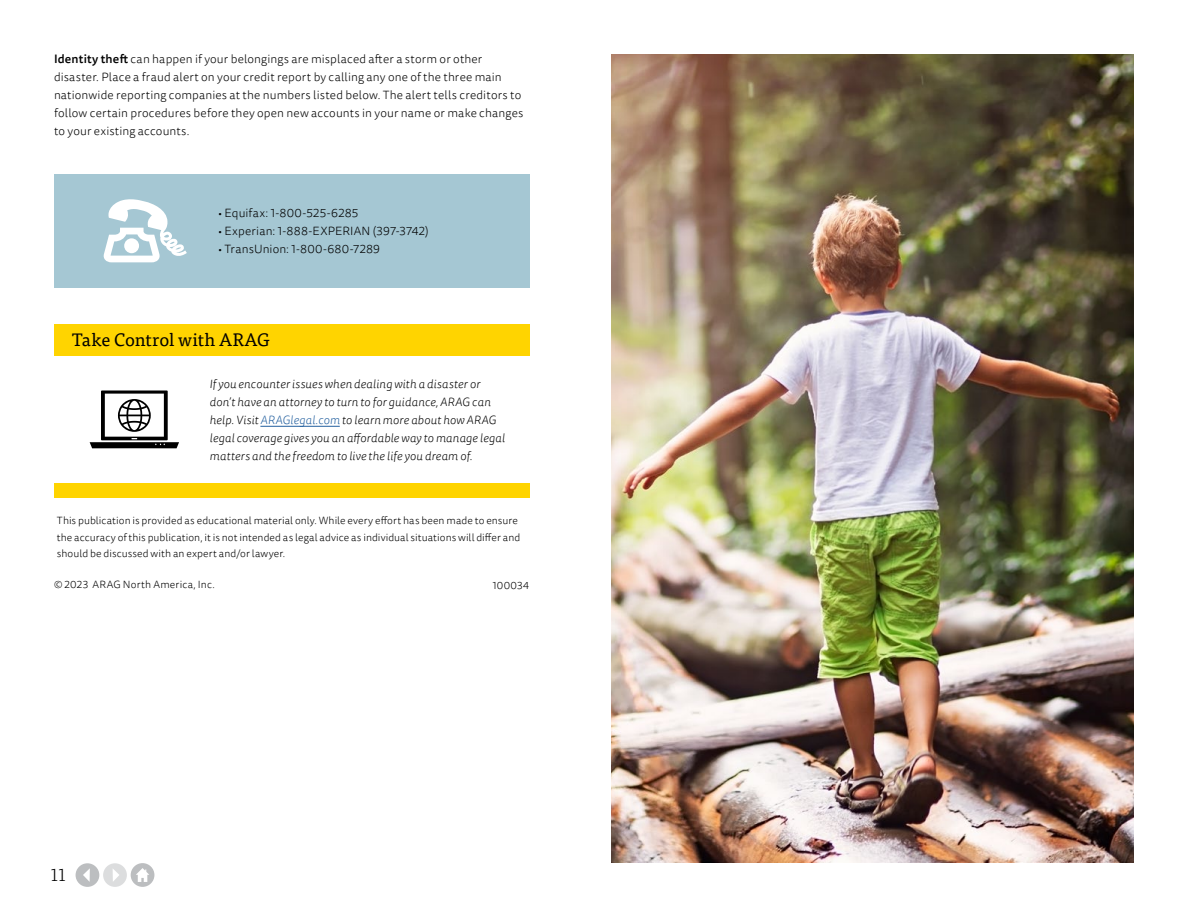
<style>
.page{position:relative;width:1188px;height:918px;background:#fff}
.page>*{position:absolute;margin:0;border:0;box-sizing:border-box;transform-origin:0 0}
.t1{font:18px "Tisa OT";color:#000}
.t2{font:300 18px "Tisa OT";color:#000}
.t3{font:300 12px/18px "Tisa Sans OT";letter-spacing:.01em;color:#000}
.t4{font:italic 300 12px/18px "Tisa Sans OT";letter-spacing:.015em;color:#000}
.t5{font:300 10.5px/16.5px "Tisa Sans OT";letter-spacing:.005em;color:#000}
.s1{font-weight:500}
.s2{color:#215e9e}
</style>
<div class="page">
<div style="left:54px;top:174px;width:475px;height:114px;background:#a5c7d3"></div>
<img style="left:611px;top:54px;width:523px;height:808px">
<div style="left:54px;top:483px;width:475px;height:15px;background:#ffd400"></div>
<div style="left:54px;top:324px;width:475px;height:32px;background:#ffd400"></div>
<svg style="left:90px;top:391px;width:89px;height:57px"></svg>
<hr style="left:260px;top:426px;width:80px;height:1px;background:#215e9e">
<svg style="left:103px;top:199px;width:84px;height:63px"></svg>
<div style="left:124px;top:238px;width:15px;height:15px;background:#fff;border-radius:50%"></div>
<svg style="left:76px;top:863px;width:78px;height:24px"></svg>
<p class="t3" style="left:54px;top:50px;width:471px"><span class="s1">Identity theft</span> can happen if your belongings are misplaced after a storm or other disaster. Place a fraud alert on your credit report by calling any one of the three main nationwide reporting companies at the numbers listed below. The alert tells creditors to follow certain procedures before they open new accounts in your name or make changes to your existing accounts.</p>
<p class="t3" style="left:218px;top:205px;width:142px">• Equifax: 1-800-525-6285</p>
<p class="t3" style="left:218px;top:223px;width:212px">• Experian: 1-888-EXPERIAN (397-3742)</p>
<p class="t3" style="left:218px;top:241px;width:163px">• TransUnion: 1-800-680-7289</p>
<h1 class="t1" style="left:72px;top:329px;width:199px">Take Control with ARAG</h1>
<p class="t4" style="left:210px;top:375px;width:297px">If you encounter issues when dealing with a disaster or don’t have an attorney to turn to for guidance, ARAG can help. Visit <span class="s2">ARAGlegal.com</span> to learn more about how ARAG legal coverage gives you an affordable way to manage legal matters and the freedom to live the life you dream of.</p>
<p class="t5" style="left:57px;top:513px;width:465px">This publication is provided as educational material only. While every effort has been made to ensure the accuracy of this publication, it is not intended as legal advice as individual situations will differ and should be discussed with an expert and/or lawyer.</p>
<p class="t5" style="left:54px;top:576px;width:162px">© 2023 ARAG North America, Inc.</p>
<p class="t5" style="left:493px;top:577px;width:38px">100034</p>
<h1 class="t2" style="left:51px;top:865px;width:16px">11</h1>
</div>
